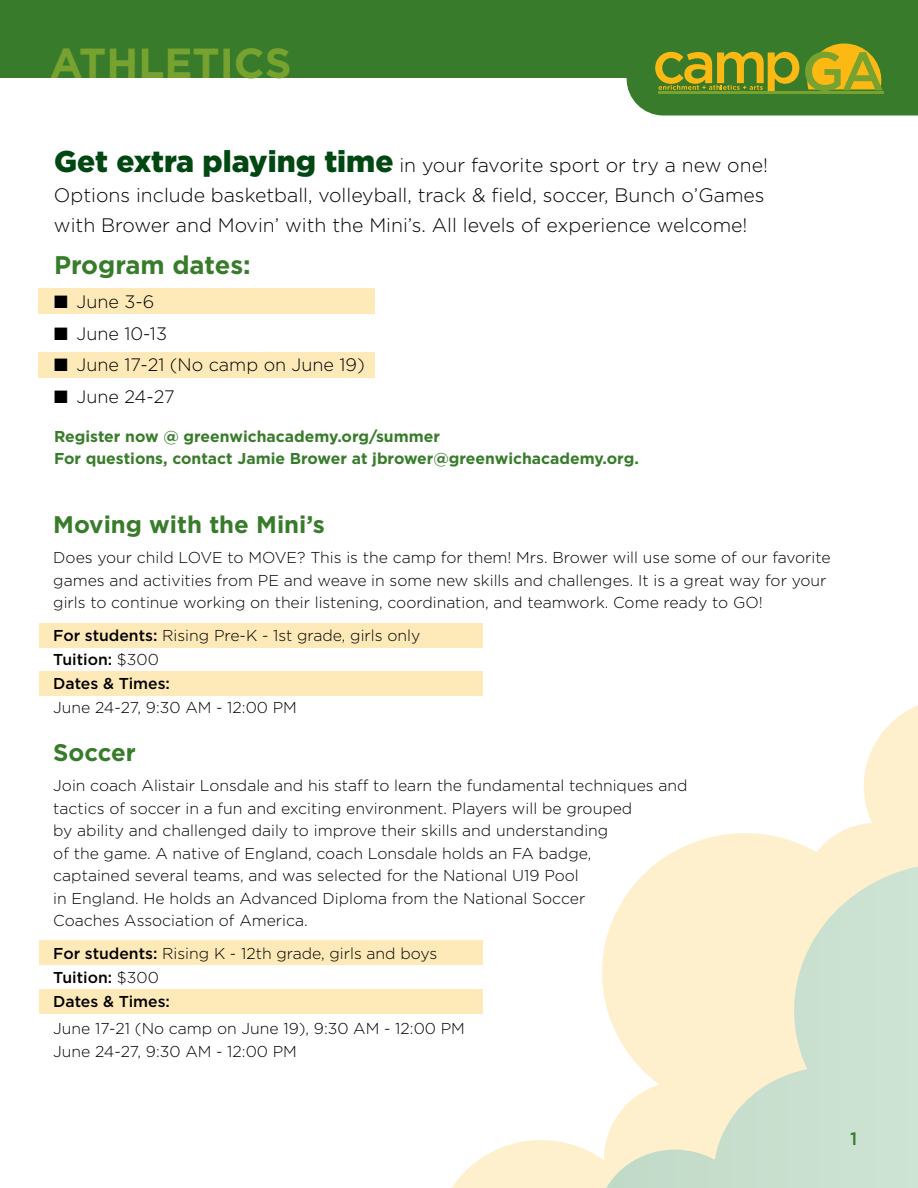
<style>
.page{position:relative;width:918px;height:1188px;background:#fff}
.page>*{position:absolute;margin:0;border:0;box-sizing:border-box;transform-origin:0 0}
.t1{font:700 42px "Gotham";color:#78a22f}
.t2{font:700 25.5px "Gotham";color:#387c2b}
.t3{font:700 24px "Gotham";color:#387c2b}
.t4{font:300 19.5px/30px "Gotham";color:#000}
.t5{font:300 18px "Gotham";color:#000}
.t6{font:500 18px "Gotham";color:#387c2b}
.t7{font:300 15.75px/22.5px "Gotham";color:#000}
.t8{font:700 15.75px/22.5px "Gotham";color:#387c2b}
.s1{font-weight:900;font-size:30px;color:#004712}
.s2{font-weight:500}
</style>
<div class="page">
<div style="left:39px;top:940px;width:444px;height:25px;background:#feeab8"></div>
<div style="left:39px;top:990px;width:444px;height:24px;background:#feeab8"></div>
<div style="left:39px;top:624px;width:444px;height:24px;background:#feeab8"></div>
<div style="left:39px;top:671px;width:444px;height:25px;background:#feeab8"></div>
<div style="left:0;top:0;width:918px;height:78px;background:#387c2b"></div>
<svg style="left:627px;top:43px;width:291px;height:73px"></svg>
<hr style="left:658px;top:92px;width:226px;height:2px;background:#78a22f">
<svg style="left:444px;top:705px;width:474px;height:483px"></svg>
<svg style="left:600px;top:864px;width:318px;height:324px;background:#e7e9d1"></svg>
<div style="left:38px;top:288px;width:337px;height:26px;background:#feeab8"></div>
<div style="left:38px;top:353px;width:337px;height:25px;background:#feeab8"></div>
<h1 class="t1" style="left:50px;top:35px;width:243px">ATHLETICS</h1>
<p class="t4" style="left:54px;top:149px;width:716px"><span class="s1">Get extra playing time</span> in your favorite sport or try a new one!<br>Options include basketball, volleyball, track &amp; field, soccer, Bunch o’Games with Brower and Movin’ with the Mini’s. All levels of experience welcome!</p>
<h2 class="t2" style="left:54px;top:248px;width:198px">Program dates:</h2>
<p class="t5" style="left:54px;top:291px;width:102px">■ June 3-6</p>
<p class="t5" style="left:54px;top:322px;width:114px">■ June 10-13</p>
<p class="t5" style="left:54px;top:354px;width:312px">■ June 17-21 (No camp on June 19)</p>
<p class="t5" style="left:54px;top:385px;width:122px">■ June 24-27</p>
<p class="t8" style="left:54px;top:425px;width:586px">Register now @ greenwichacademy.org/summer<br>For questions, contact Jamie Brower at jbrower@greenwichacademy.org.</p>
<h3 class="t3" style="left:53px;top:509px;width:273px">Moving with the Mini’s</h3>
<p class="t7" style="left:53px;top:546px;width:779px">Does your child LOVE to MOVE? This is the camp for them! Mrs. Brower will use some of our favorite games and activities from PE and weave in some new skills and challenges. It is a great way for your girls to continue working on their listening, coordination, and teamwork. Come ready to GO!</p>
<p class="t7" style="left:53px;top:623px;width:369px;line-height:24px"><span class="s2">For students:</span> Rising Pre-K - 1st grade, girls only<br><span class="s2">Tuition:</span> $300<br><span class="s2">Dates &amp; Times:</span></p>
<p class="t7" style="left:53px;top:696px;width:245px">June 24-27, 9:30 AM - 12:00 PM</p>
<h3 class="t3" style="left:53px;top:737px;width:84px">Soccer</h3>
<p class="t7" style="left:53px;top:774px;width:636px">Join coach Alistair Lonsdale and his staff to learn the fundamental techniques and tactics of soccer in a fun and exciting environment. Players will be grouped<br>by ability and challenged daily to improve their skills and understanding<br>of the game. A native of England, coach Lonsdale holds an FA badge,<br>captained several teams, and was selected for the National U19 Pool<br>in England. He holds an Advanced Diploma from the National Soccer<br>Coaches Association of America.</p>
<p class="t7" style="left:53px;top:941px;width:385px;line-height:24px"><span class="s2">For students:</span> Rising K - 12th grade, girls and boys<br><span class="s2">Tuition:</span> $300<br><span class="s2">Dates &amp; Times:</span></p>
<p class="t7" style="left:53px;top:1017px;width:413px">June 17-21 (No camp on June 19), 9:30 AM - 12:00 PM<br>June 24-27, 9:30 AM - 12:00 PM</p>
<p class="t6" style="left:850px;top:1127px;width:9px">1</p>
</div>
